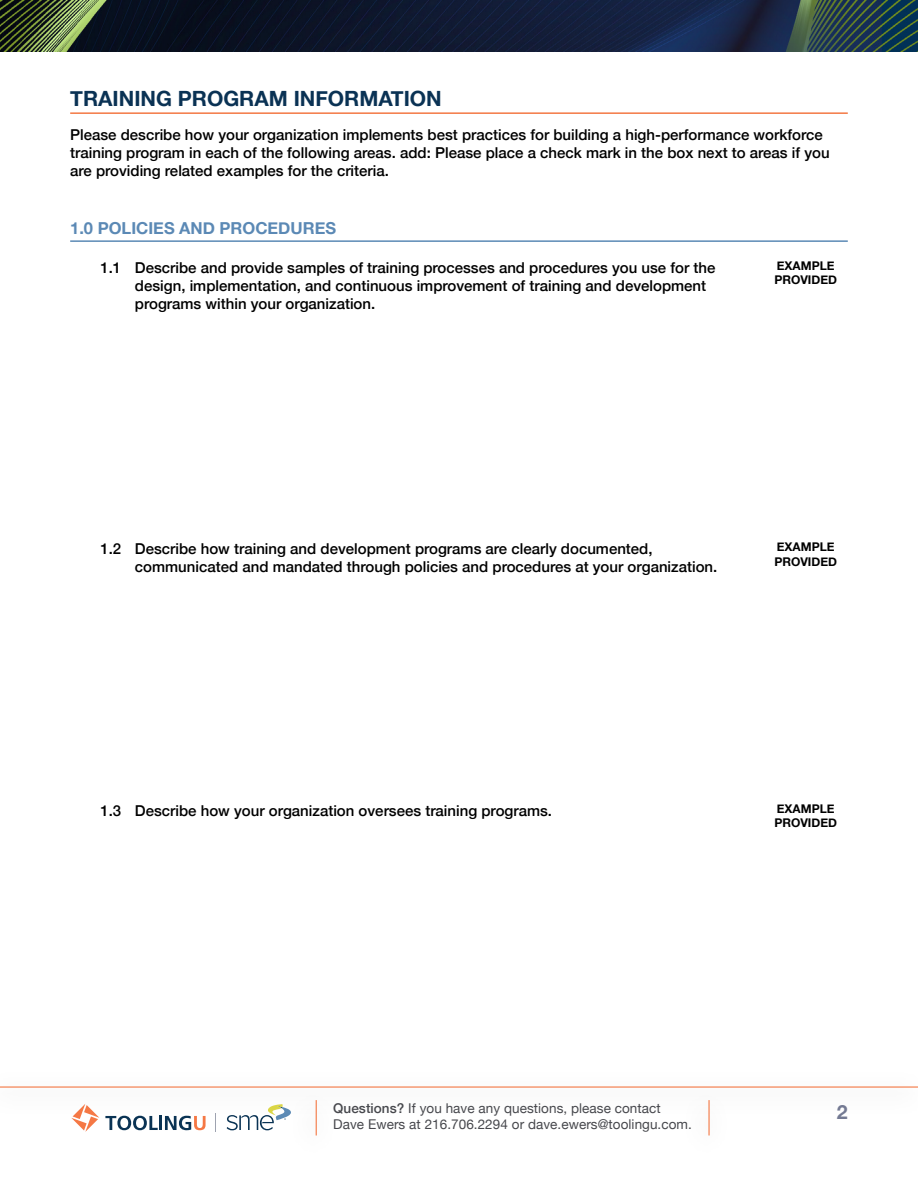
<style>
.page{position:relative;width:918px;height:1188px;background:#fff}
.page>*{position:absolute;margin:0;border:0;box-sizing:border-box;transform-origin:0 0}
.t1{font:700 21px "Helvetica Neue";color:#0a3254}
.t2{font:700 19.5px "Helvetica Neue";color:#747a93}
.t3{font:700 16.5px "Helvetica Neue";color:#5b89b5}
.t4{font:500 15px/18px "Helvetica Neue";color:#000}
.t5{font:13.5px/16.2px "Helvetica Neue";letter-spacing:.005em;color:#47484d}
.t6{font:700 12px/14.4px "Helvetica Neue";color:#000}
.s1{font-weight:500}
</style>
<div class="page">
<hr style="left:0;top:1086px;width:918px;height:2px;background:#f47844">
<hr style="left:316px;top:1100px;width:1px;height:35px;background:#f47844">
<hr style="left:708px;top:1100px;width:2px;height:35px;background:#f47844">
<svg style="left:71px;top:1104px;width:28px;height:28px"></svg>
<svg style="left:105px;top:1116px;width:53px;height:14px"></svg>
<hr style="left:159px;top:1116px;width:3px;height:14px;background:#0a3354">
<svg style="left:165px;top:1116px;width:41px;height:14px"></svg>
<svg style="left:227px;top:1104px;width:64px;height:26px"></svg>
<img style="left:0;top:0;width:918px;height:52px">
<hr style="left:70px;top:112px;width:778px;height:2px;background:#f47844">
<hr style="left:70px;top:240px;width:778px;height:2px;background:#5b89b5">
<h1 class="t1" style="left:70px;top:82px;width:373px">TRAINING PROGRAM INFORMATION</h1>
<p class="t4" style="left:70px;top:124px;width:761px">Please describe how your organization implements best practices for building a high-performance workforce training program in each of the following areas. add: Please place a check mark in the box next to areas if you are providing related examples for the criteria.</p>
<p class="t3" style="left:70px;top:215px;width:267px">1.0 POLICIES AND PROCEDURES</p>
<p class="t4" style="left:135px;top:257px;width:582px;text-indent:-34px">1.1 Describe and provide samples of training processes and procedures you use for the design, implementation, and continuous improvement of training and development programs within your organization.</p>
<p class="t6" style="left:774px;top:259px;width:64px">EXAMPLE<br>PROVIDED</p>
<p class="t4" style="left:135px;top:539px;width:584px;text-indent:-34px">1.2 Describe how training and development programs are clearly documented, communicated and mandated through policies and procedures at your organization.</p>
<p class="t6" style="left:774px;top:540px;width:64px">EXAMPLE<br>PROVIDED</p>
<p class="t4" style="left:100px;top:800px;width:453px">1.3 Describe how your organization oversees training programs.</p>
<p class="t6" style="left:774px;top:802px;width:64px">EXAMPLE<br>PROVIDED</p>
<p class="t5" style="left:333px;top:1101px;width:360px"><span class="s1">Questions?</span> If you have any questions, please contact<br>Dave Ewers at 216.706.2294 or dave.ewers@toolingu.com.</p>
<h2 class="t2" style="left:837px;top:1097px;width:12px">2</h2>
</div>
